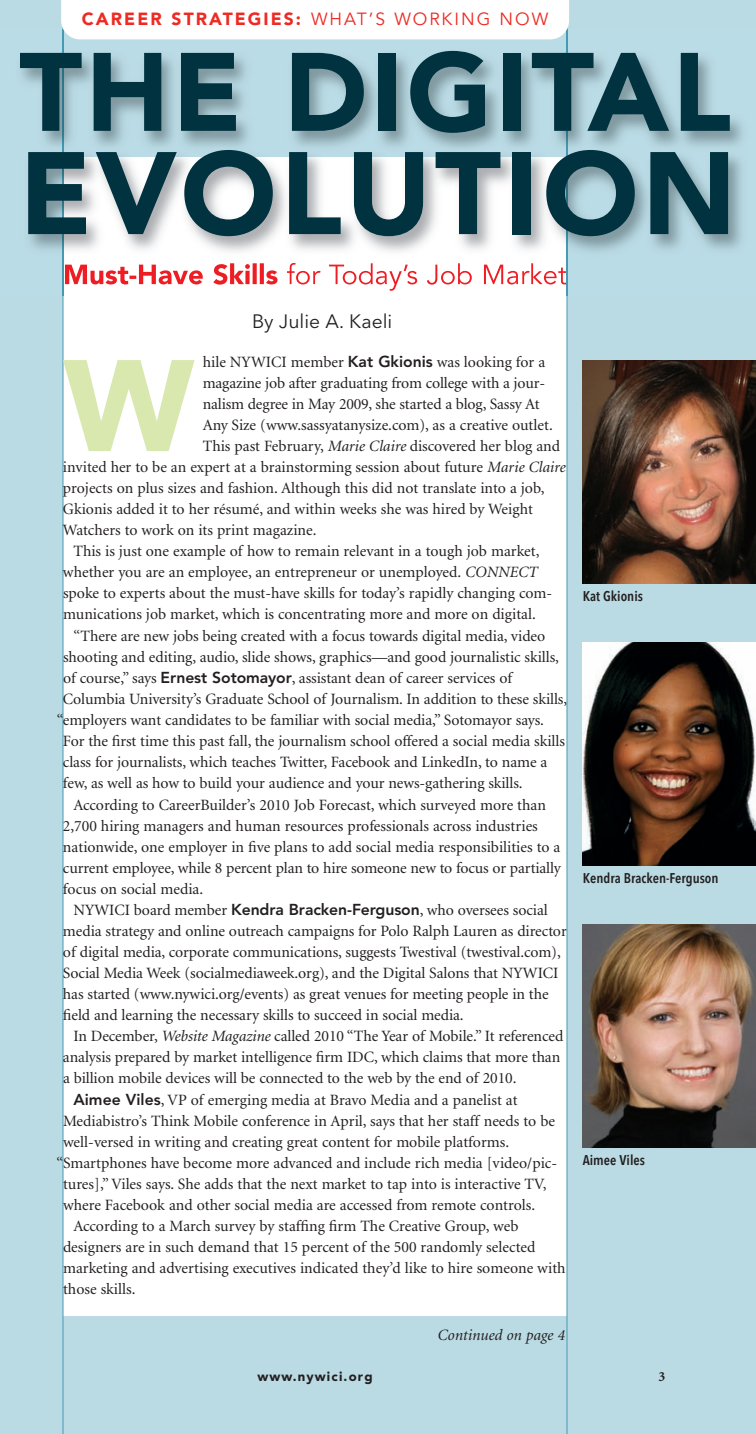
<style>
.page{position:relative;width:756px;height:1434px;background:#fff}
.page>*{position:absolute;margin:0;border:0;box-sizing:border-box;transform-origin:0 0}
.t1{font:700 128.45px "Avenir Next LT Pro";color:#d9e8ae}
.t2{font:900 115.85px "Avenir";letter-spacing:.03em;color:#00323f}
.t3{font:900 110.08px "Avenir";letter-spacing:.03em;color:#00323f}
.t4{font:19.25px "Avenir Next LT Pro";color:#231f20}
.t5{font:900 17.5px "Avenir";letter-spacing:.12em;color:#ee2a23}
.t6{font:15.75px "Minion";letter-spacing:-.005em;color:#231f20}
.t7{font:italic 15.75px "Minion";color:#231f20}
.t8{font:600 condensed 14px "Avenir Next LT Pro";color:#231f20}
.t9{font:700 14px "Minion";color:#231f20}
.t10{font:900 13.12px "Avenir";letter-spacing:.09em;color:#231f20}
.s1{font-weight:400}
.s2{font-family:"Avenir";font-weight:800}
.s3{font-style:italic}
</style>
<div class="page">
<div style="left:0;top:0;width:756px;height:1433px;background:#bbdbe4"></div>
<div style="left:63px;top:158px;width:504px;height:1157px;background:#fff"></div>
<hr style="left:63px;top:0;width:1px;height:1433px;background:#4699b4">
<img style="left:583px;top:360px;width:173px;height:223px">
<hr style="left:567px;top:0;width:1px;height:1433px;background:#4699b4">
<img style="left:22px;top:39px;width:720px;height:256px">
<img style="left:65px;top:263px;width:213px;height:21px">
<img style="left:287px;top:263px;width:242px;height:28px">
<div style="left:61px;top:0;width:508px;height:39px;background:#fff"></div>
<img style="left:583px;top:642px;width:173px;height:223px">
<img style="left:583px;top:924px;width:173px;height:223px">
<p class="t5" style="left:82px;top:11px;width:468px">CAREER STRATEGIES: <span class="s1">WHAT’S WORKING NOW</span></p>
<h3 class="t3" style="left:19px;top:48px;width:714px">THE DIGITAL</h3>
<h2 class="t2" style="left:19px;top:146px;width:719px">EVOLUTION</h2>
<p class="t4" style="left:252px;top:315px;width:142px">By Julie A. Kaeli</p>
<h1 class="t1" style="left:63px;top:360px;width:133px">W</h1>
<p class="t6" style="left:203px;top:356px;width:344px">hile NYWICI member <span class="s2">Kat Gkionis</span> was looking for a</p>
<p class="t6" style="left:203px;top:377px;width:344px">magazine job after graduating from college with a jour -</p>
<p class="t6" style="left:203px;top:398px;width:338px">nalism degree in May 2009, she started a blog, Sassy At</p>
<p class="t6" style="left:203px;top:419px;width:352px">Any Size (www.sassyatanysize.com), as a creative outlet.</p>
<p class="t6" style="left:203px;top:440px;width:359px">This past February, <span class="s3">Marie Claire</span> discovered her blog and</p>
<p class="t6" style="left:63px;top:461px;width:504px">invited her to be an expert at a brainstorming session about future <span class="s3">Marie Claire</span></p>
<p class="t6" style="left:63px;top:482px;width:483px">projects on plus sizes and fashion. Although this did not translate into a job,</p>
<p class="t6" style="left:63px;top:503px;width:472px">Gkionis added it to her résumé, and within weeks she was hired by Weight</p>
<p class="t6" style="left:63px;top:524px;width:255px">Watchers to work on its print magazine.</p>
<p class="t6" style="left:73px;top:545px;width:467px">This is just one example of how to remain relevant in a tough job market,</p>
<p class="t6" style="left:63px;top:566px;width:476px">whether you are an employee, an entrepreneur or unemployed. <span class="s3">CONNECT</span></p>
<p class="t6" style="left:63px;top:587px;width:491px">spoke to experts about the must-have skills for today’s rapidly changing com-</p>
<p class="t6" style="left:63px;top:608px;width:474px">munications job market, which is concentrating more and more on digital.</p>
<p class="t6" style="left:74px;top:629px;width:473px">“There are new jobs being created with a focus towards digital media, video</p>
<p class="t6" style="left:63px;top:651px;width:498px">shooting and editing, audio, slide shows, graphics—and good journalistic skills,</p>
<p class="t6" style="left:63px;top:672px;width:451px">of course,” says <span class="s2">Ernest Sotomayor</span>, assistant dean of career services of</p>
<p class="t6" style="left:63px;top:693px;width:506px">Columbia University’s Graduate School of Journalism. In addition to these skills,</p>
<p class="t6" style="left:57px;top:714px;width:489px">“employers want candidates to be familiar with social media,” Sotomayor says.</p>
<p class="t6" style="left:63px;top:735px;width:503px">For the first time this past fall, the journalism school offered a social media skills</p>
<p class="t6" style="left:63px;top:756px;width:486px">class for journalists, which teaches Twitter, Facebook and LinkedIn, to name a</p>
<p class="t6" style="left:63px;top:777px;width:461px">few, as well as how to build your audience and your news-gathering skills.</p>
<p class="t6" style="left:73px;top:798px;width:474px">According to CareerBuilder’s 2010 Job Forecast, which surveyed more than</p>
<p class="t6" style="left:63px;top:819px;width:476px">2,700 hiring managers and human resources professionals across industries</p>
<p class="t6" style="left:63px;top:840px;width:499px">nationwide, one employer in five plans to add social media responsibilities to a</p>
<p class="t6" style="left:63px;top:861px;width:499px">current employee, while 8 percent plan to hire someone new to focus or partially</p>
<p class="t6" style="left:63px;top:882px;width:142px">focus on social media.</p>
<p class="t6" style="left:73px;top:903px;width:476px">NYWICI board member <span class="s2">Kendra Bracken-Ferguson</span>, who oversees social</p>
<p class="t6" style="left:63px;top:924px;width:505px">media strategy and online outreach campaigns for Polo Ralph Lauren as director</p>
<p class="t6" style="left:63px;top:945px;width:499px">of digital media, corporate communications, suggests Twestival (twestival.com),</p>
<p class="t6" style="left:63px;top:966px;width:497px">Social Media Week (socialmediaweek.org), and the Digital Salons that NYWICI</p>
<p class="t6" style="left:63px;top:987px;width:487px">has started (www.nywici.org/events) as great venues for meeting people in the</p>
<p class="t6" style="left:63px;top:1008px;width:402px">field and learning the necessary skills to succeed in social media.</p>
<p class="t6" style="left:73px;top:1030px;width:491px">In December, <span class="s3">Website Magazine</span> called 2010 “The Year of Mobile.” It referenced</p>
<p class="t6" style="left:63px;top:1051px;width:499px">analysis prepared by market intelligence firm IDC, which claims that more than</p>
<p class="t6" style="left:63px;top:1072px;width:455px">a billion mobile devices will be connected to the web by the end of 2010.</p>
<p class="t6" style="left:74px;top:1093px;width:446px"><span class="s2">Aimee Viles</span>, VP of emerging media at Bravo Media and a panelist at</p>
<p class="t6" style="left:63px;top:1114px;width:494px">Mediabistro’s Think Mobile conference in April, says that her staff needs to be</p>
<p class="t6" style="left:63px;top:1135px;width:448px">well-versed in writing and creating great content for mobile platforms.</p>
<p class="t6" style="left:56px;top:1156px;width:502px">“Smartphones have become more advanced and include rich media [video/pic-</p>
<p class="t6" style="left:63px;top:1177px;width:485px">tures],” Viles says. She adds that the next market to tap into is interactive TV,</p>
<p class="t6" style="left:63px;top:1198px;width:474px">where Facebook and other social media are accessed from remote controls.</p>
<p class="t6" style="left:74px;top:1219px;width:446px">According to a March survey by staffing firm The Creative Group, web</p>
<p class="t6" style="left:63px;top:1240px;width:474px">designers are in such demand that 15 percent of the 500 randomly selected</p>
<p class="t6" style="left:63px;top:1261px;width:504px">marketing and advertising executives indicated they’d like to hire someone with</p>
<p class="t6" style="left:63px;top:1282px;width:74px">those skills.</p>
<p class="t7" style="left:437px;top:1328px;width:129px">Continued on page 4</p>
<p class="t8" style="left:583px;top:591px;width:62px">Kat Gkionis</p>
<p class="t8" style="left:583px;top:873px;width:137px">Kendra Bracken-Ferguson</p>
<p class="t8" style="left:583px;top:1154px;width:64px">Aimee Viles</p>
<p class="t10" style="left:257px;top:1370px;width:117px">www.nywici.org</p>
<p class="t9" style="left:659px;top:1370px;width:8px">3</p>
</div>
